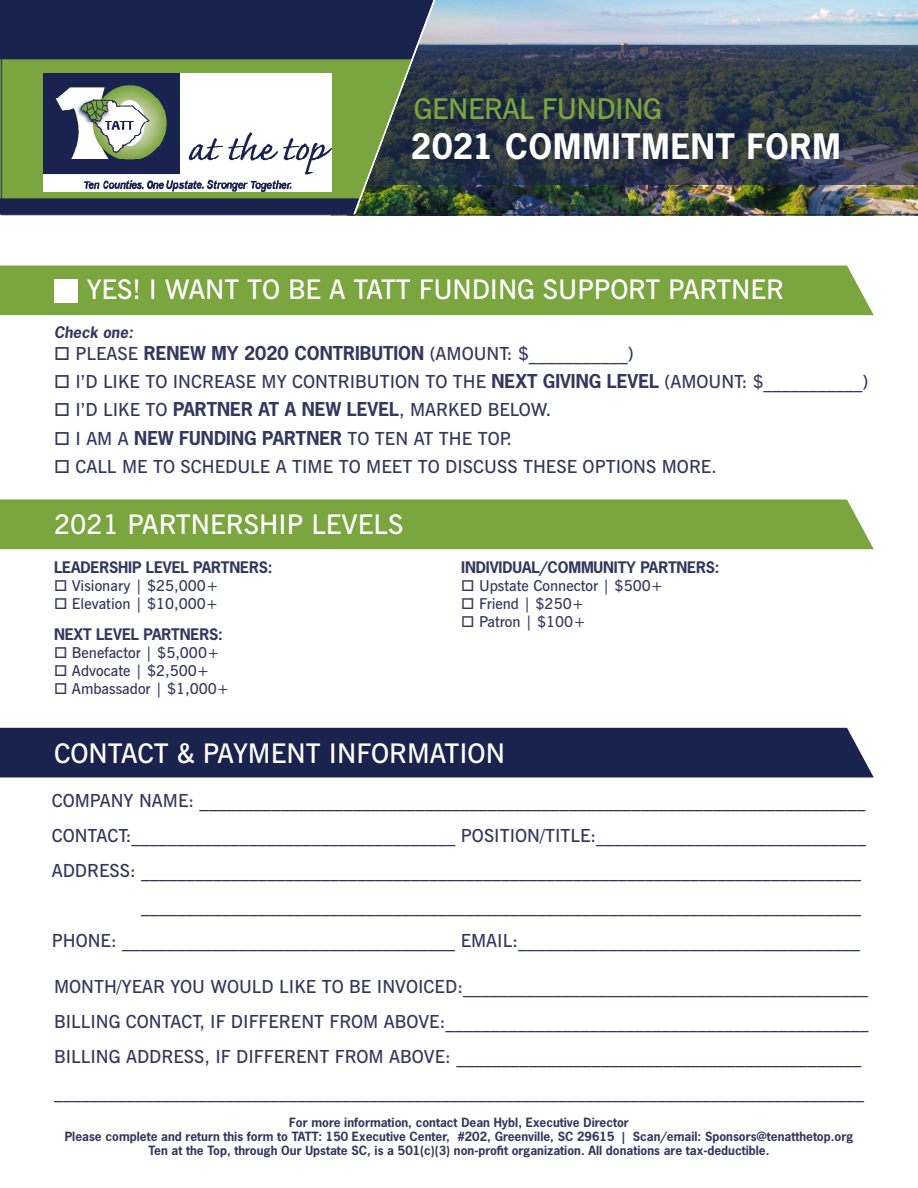
<style>
.page{position:relative;width:918px;height:1188px;background:#fff}
.page>*{position:absolute;margin:0;border:0;box-sizing:border-box;transform-origin:0 0}
.t1{font:700 33px "News Gothic Std";letter-spacing:.03em;color:#fff}
.t2{font:600 28.5px "News Gothic BT";letter-spacing:-.02em;color:#7aa53f}
.t3{font:600 27px "News Gothic BT";color:#fff}
.t4{font:600 18px "News Gothic BT";color:#33395e}
.t5{font:600 15px "News Gothic BT";color:#33395e}
.t6{font:700 15px "News Gothic Std";letter-spacing:-.01em;color:#33395e}
.t7{font:italic 700 15px "News Gothic Std";color:#33395e}
.t8{font:700 12px "News Gothic Std";color:#33395e}
.s1{font-family:"News Gothic Std";font-weight:700}
</style>
<div class="page">
<div style="left:0;top:728px;width:874px;height:49px;background:#19234e"></div>
<div style="left:0;top:500px;width:874px;height:49px;background:#7aa53f"></div>
<div style="left:0;top:266px;width:874px;height:49px;background:#7aa53f"></div>
<div style="left:55px;top:279px;width:23px;height:24px;background:#fff"></div>
<img style="left:1px;top:0;width:917px;height:215px">
<img style="left:43px;top:73px;width:288px;height:119px">
<p class="t2" style="left:414px;top:91px;width:250px">GENERAL FUNDING</p>
<p class="t1" style="left:411px;top:125px;width:431px">2021 COMMITMENT FORM</p>
<p class="t3" style="left:87px;top:273px;width:699px">YES! I WANT TO BE A TATT FUNDING SUPPORT PARTNER</p>
<p class="t7" style="left:54px;top:322px;width:81px">Check one:</p>
<p class="t4" style="left:54px;top:342px;width:581px">□ PLEASE <span class="s1">RENEW MY 2020 CONTRIBUTION</span> (AMOUNT: $___________)</p>
<p class="t4" style="left:54px;top:371px;width:816px">□ I’D LIKE TO INCREASE MY CONTRIBUTION TO THE <span class="s1">NEXT GIVING LEVEL</span> (AMOUNT: $___________)</p>
<p class="t4" style="left:54px;top:399px;width:499px">□ I’D LIKE TO <span class="s1">PARTNER AT A NEW LEVEL</span>, MARKED BELOW.</p>
<p class="t4" style="left:54px;top:427px;width:459px">□ I AM A <span class="s1">NEW FUNDING PARTNER</span> TO TEN AT THE TOP.</p>
<p class="t4" style="left:54px;top:456px;width:664px">□ CALL ME TO SCHEDULE A TIME TO MEET TO DISCUSS THESE OPTIONS MORE.</p>
<p class="t3" style="left:54px;top:508px;width:351px">2021 PARTNERSHIP LEVELS</p>
<p class="t6" style="left:54px;top:557px;width:220px">LEADERSHIP LEVEL PARTNERS:</p>
<p class="t5" style="left:54px;top:576px;width:166px">□ Visionary | $25,000+</p>
<p class="t5" style="left:54px;top:594px;width:166px">□ Elevation | $10,000+</p>
<p class="t6" style="left:54px;top:624px;width:170px">NEXT LEVEL PARTNERS:</p>
<p class="t5" style="left:54px;top:644px;width:167px">□ Benefactor | $5,000+</p>
<p class="t5" style="left:54px;top:662px;width:157px">□ Advocate | $2,500+</p>
<p class="t5" style="left:54px;top:680px;width:177px">□ Ambassador | $1,000+</p>
<p class="t6" style="left:461px;top:557px;width:260px">INDIVIDUAL/COMMUNITY PARTNERS:</p>
<p class="t5" style="left:461px;top:576px;width:204px">□ Upstate Connector | $500+</p>
<p class="t5" style="left:461px;top:594px;width:125px">□ Friend | $250+</p>
<p class="t5" style="left:461px;top:612px;width:126px">□ Patron | $100+</p>
<p class="t3" style="left:54px;top:737px;width:452px">CONTACT &amp; PAYMENT INFORMATION</p>
<p class="t4" style="left:52px;top:789px;width:815px">COMPANY NAME: __________________________________________________________________________</p>
<p class="t4" style="left:52px;top:824px;width:816px">CONTACT:____________________________________ POSITION/TITLE:______________________________</p>
<p class="t4" style="left:52px;top:860px;width:811px">ADDRESS: ________________________________________________________________________________</p>
<p class="t4" style="left:141px;top:895px;width:722px">________________________________________________________________________________</p>
<p class="t4" style="left:52px;top:930px;width:810px">PHONE: _____________________________________ EMAIL:______________________________________</p>
<p class="t4" style="left:54px;top:975px;width:816px">MONTH/YEAR YOU WOULD LIKE TO BE INVOICED:_____________________________________________</p>
<p class="t4" style="left:54px;top:1010px;width:816px">BILLING CONTACT, IF DIFFERENT FROM ABOVE:_______________________________________________</p>
<p class="t4" style="left:54px;top:1046px;width:809px">BILLING ADDRESS, IF DIFFERENT FROM ABOVE: _____________________________________________</p>
<p class="t4" style="left:54px;top:1081px;width:811px">__________________________________________________________________________________________</p>
<p class="t8" style="left:289px;top:1114px;width:341px">For more information, contact Dean Hybl, Executive Director</p>
<p class="t8" style="left:65px;top:1128px;width:790px">Please complete and return this form to TATT: 150 Executive Center, #202, Greenville, SC 29615 | Scan/email: Sponsors@tenatthetop.org</p>
<p class="t8" style="left:149px;top:1143px;width:622px">Ten at the Top, through Our Upstate SC, is a 501(c)(3) non-profit organization. All donations are tax-deductible.</p>
</div>
